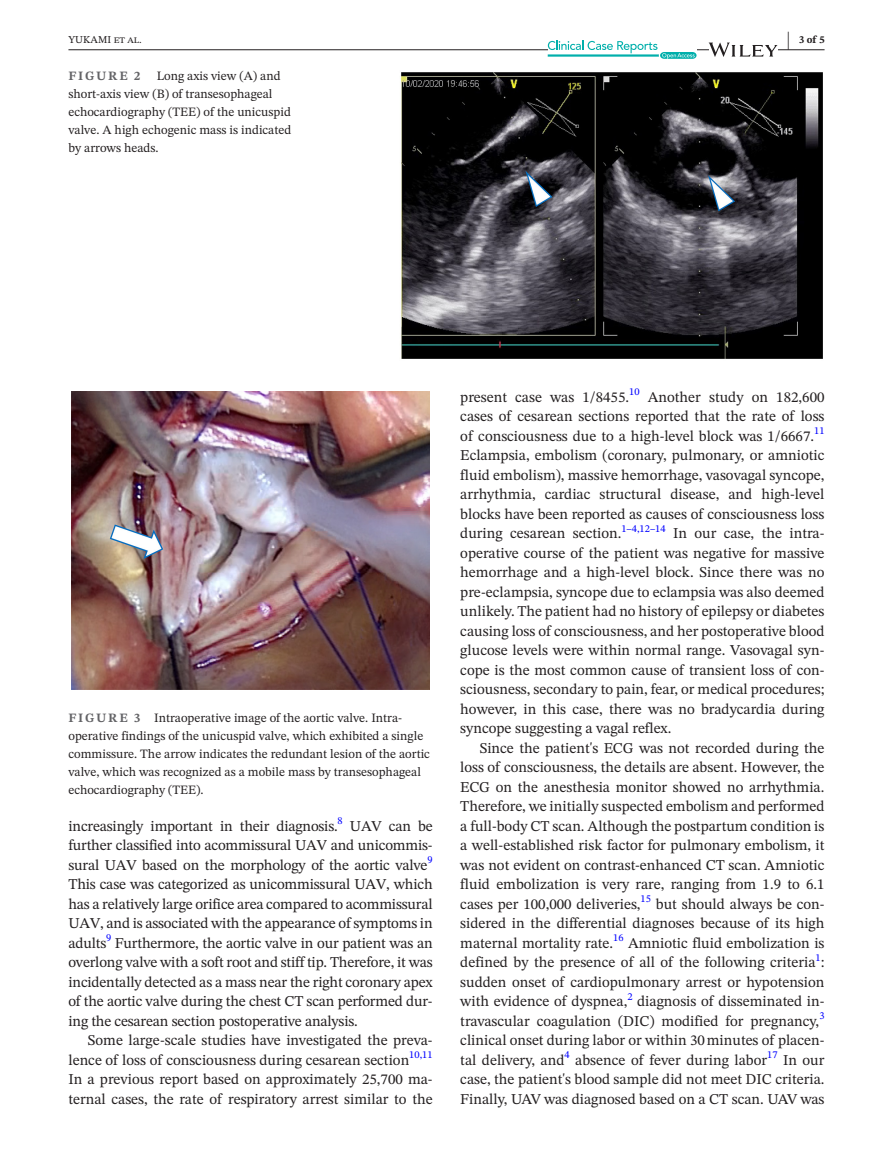
<style>
.page{position:relative;width:893px;height:1174px;background:#fff}
.page>*{position:absolute;margin:0;border:0;box-sizing:border-box;transform-origin:0 0}
.t1{font:700 21px "STIX Two Text";color:#231f20;scale:.42 1}
.t2{font:15px/19.5px "STIX Two Text";color:#231f20;text-align:justify}
.t3{font:12.75px/18px "STIX Two Text";color:#231f20}
.t4{font:700 12.75px "STIX Two Text";letter-spacing:.14em;color:#636366}
.t5{font:10.5px "STIX Two Text";color:#00f}
.t6{font:10.5px "STIX Two Text";color:#231f20}
.t7{font:700 10.5px "STIX Two Text";color:#231f20}
.s1{font-weight:700;color:#636366}
</style>
<div class="page">
<hr style="left:68px;top:49px;width:756px;height:1px;background:#231f20">
<svg style="left:548px;top:41px;width:148px;height:18px"></svg>
<svg style="left:709px;top:43px;width:68px;height:14px"></svg>
<img style="left:401px;top:72px;width:422px;height:287px">
<div style="left:68px;top:392px;width:365px;height:297px;background:linear-gradient(to bottom,#fff,#fff)"></div>
<img style="left:72px;top:392px;width:357px;height:297px">
<h1 class="t1" style="left:787px;top:24px;width:8px">|</h1>
<p class="t6" style="left:68px;top:32px;width:75px">YUKAMI et al.</p>
<p class="t7" style="left:799px;top:32px;width:27px">3 of 5</p>
<p class="t3" style="left:68px;top:66px;width:224px;text-indent:88px">Long axis view (A) and short-axis view (B) of transesophageal echocardiography (TEE) of the unicuspid valve. A high echogenic mass is indicated by arrows heads.</p>
<p class="t4" style="left:68px;top:66px;width:73px">FIGURE 2</p>
<p class="t3" style="left:68px;top:708px;width:363px"><span class="s1">FIGURE 3</span> Intraoperative image of the aortic valve. Intra&shy;operative findings of the unicuspid valve, which exhibited a single commissure. The arrow indicates the redundant lesion of the aortic valve, which was recognized as a mobile mass by transesophageal echocardiography (TEE).</p>
<p class="t2" style="left:68px;top:816px;width:271px">increasingly important in their diagnosis.</p>
<p class="t5" style="left:338px;top:813px;width:7px">8</p>
<p class="t2" style="left:68px;top:816px;width:366px;text-indent:281px">UAV can be further classified into acommissural UAV and unicommis&shy;sural UAV based on the morphology of the aortic valve</p>
<p class="t5" style="left:427px;top:852px;width:7px">9</p>
<p class="t2" style="left:68px;top:874px;width:366px">This case was categorized as unicommissural UAV, which has a relatively large orifice area compared to acommissural UAV, and is associated with the appearance of symptoms in adults</p>
<p class="t5" style="left:106px;top:930px;width:7px">9</p>
<p class="t2" style="left:68px;top:933px;width:366px;text-indent:46px">Furthermore, the aortic valve in our patient was an overlong valve with a soft root and stiff tip. Therefore, it was incidentally detected as a mass near the right coronary apex of the aortic valve during the chest CT scan performed dur&shy;ing the cesarean section postoperative analysis.</p>
<p class="t2" style="left:68px;top:1030px;width:366px;text-indent:20px">Some large-scale studies have investigated the preva&shy;lence of loss of consciousness during cesarean section</p>
<p class="t5" style="left:409px;top:1047px;width:25px">10,11</p>
<p class="t2" style="left:68px;top:1069px;width:366px">In a previous report based on approximately 25,700 ma&shy;ternal cases, the rate of respiratory arrest similar to the</p>
<p class="t2" style="left:460px;top:387px;width:181px">present case was 1/8455.<sup>10</sup></p>
<p class="t2" style="left:460px;top:387px;width:366px;text-indent:187px">Another study on 182,600 cases of cesarean sections reported that the rate of loss of consciousness due to a high-level block was 1/6667.</p>
<p class="t5" style="left:814px;top:423px;width:12px">11</p>
<p class="t2" style="left:460px;top:445px;width:366px">Eclampsia, embolism (coronary, pulmonary, or amniotic fluid embolism), massive hemorrhage, vasovagal syncope, arrhythmia, cardiac structural disease, and high-level blocks have been reported as causes of consciousness loss during cesarean section.</p>
<p class="t5" style="left:621px;top:520px;width:46px">1–4,12–14</p>
<p class="t2" style="left:460px;top:523px;width:366px;text-indent:213px">In our case, the intra&shy;operative course of the patient was negative for massive hemorrhage and a high-level block. Since there was no pre-eclampsia, syncope due to eclampsia was also deemed unlikely. The patient had no history of epilepsy or diabetes causing loss of consciousness, and her postoperative blood glucose levels were within normal range. Vasovagal syn&shy;cope is the most common cause of transient loss of con&shy;sciousness, secondary to pain, fear, or medical procedures; however, in this case, there was no bradycardia during syncope suggesting a vagal reflex.</p>
<p class="t2" style="left:460px;top:738px;width:366px;text-indent:20px">Since the patient's ECG was not recorded during the loss of consciousness, the details are absent. However, the ECG on the anesthesia monitor showed no arrhythmia.<br>Therefore, we initially suspected embolism and performed a full-body CT scan. Although the postpartum condition is a well-established risk factor for pulmonary embolism, it was not evident on contrast-enhanced CT scan. Amniotic fluid embolization is very rare, ranging from 1.9 to 6.1 cases per 100,000 deliveries,<sup>15</sup> but should always be con&shy;sidered in the differential diagnoses because of its high maternal mortality rate.</p>
<p class="t5" style="left:613px;top:930px;width:12px">16</p>
<p class="t2" style="left:460px;top:933px;width:366px;text-align:right">Amniotic fluid embolization is<br>defined by the presence of all of the following criteria :</p>
<p class="t5" style="left:816px;top:949px;width:7px">1</p>
<p class="t2" style="left:460px;top:972px;width:366px">sudden onset of cardiopulmonary arrest or hypotension with evidence of dyspnea,</p>
<p class="t5" style="left:627px;top:988px;width:7px">2</p>
<p class="t2" style="left:460px;top:991px;width:366px;text-indent:177px">diagnosis of disseminated in&shy;travascular coagulation (DIC) modified for pregnancy,</p>
<p class="t5" style="left:819px;top:1008px;width:7px">3</p>
<p class="t2" style="left:460px;top:1030px;width:366px">clinical onset during labor or within 30minutes of placen&shy;tal delivery, and</p>
<p class="t5" style="left:565px;top:1047px;width:7px">4</p>
<p class="t2" style="left:575px;top:1050px;width:193px">absence of fever during labor</p>
<p class="t5" style="left:767px;top:1047px;width:12px">17</p>
<p class="t2" style="left:460px;top:1050px;width:366px;text-indent:323px">In our case, the patient's blood sample did not meet DIC criteria.<br>Finally, UAV was diagnosed based on a CT scan. UAV was</p>
</div>
